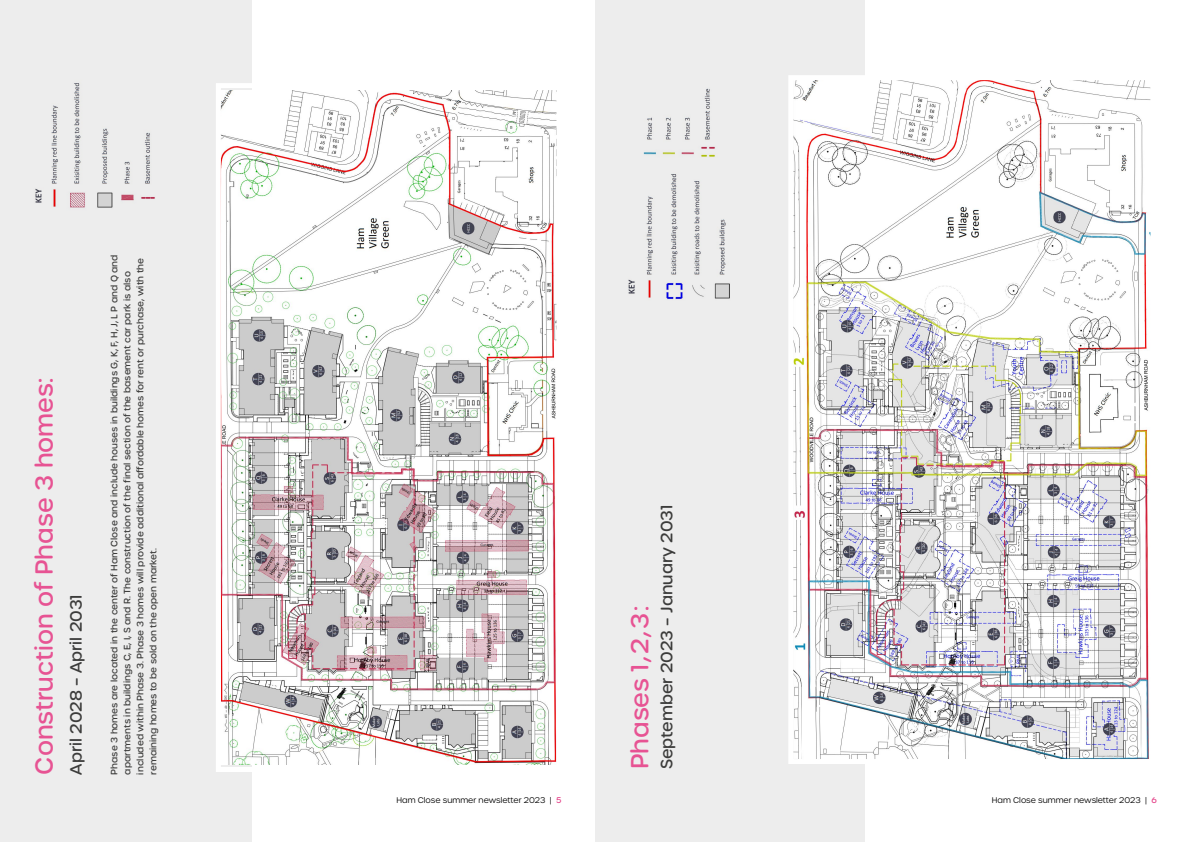
<style>
.page{position:relative;width:1191px;height:842px;background:#fff}
.page>*{position:absolute;margin:0;border:0;box-sizing:border-box;transform-origin:0 0}
.t1{font:500 24px "Urbane Rounded";color:#e75393}
.t2{font:500 16px "Urbane Rounded";color:#3c3c3b}
.t3{font:500 9px/13px "Urbane Rounded";color:#3c3c3b}
.t4{font:300 8px "Urbane Rounded";color:#000}
.s1{font-weight:500;color:#e44087}
</style>
<div class="page">
<div style="left:0;top:0;width:251px;height:842px;background:#ededed"></div>
<div style="left:595px;top:0;width:270px;height:842px;background:#ededed"></div>
<img style="left:222px;top:91px;width:333px;height:673px">
<div style="left:216px;top:83px;width:345px;height:689px;border:5px solid #fff"></div>
<img style="left:35px;top:83px;width:120px;height:125px">
<img style="left:794px;top:81px;width:355px;height:677px">
<div style="left:788px;top:75px;width:367px;height:689px;border:5px solid #fff"></div>
<img style="left:643px;top:88px;width:72px;height:69px">
<img style="left:628px;top:174px;width:102px;height:125px">
<h1 class="t1" style="left:28px;top:774px;width:398px;rotate:-90deg">Construction of Phase 3 homes:</h1>
<h2 class="t2" style="left:65px;top:774px;width:182px;rotate:-90deg">April 2028 – April 2031</h2>
<p class="t3" style="left:108px;top:774px;width:522px;rotate:-90deg">Phase 3 homes are located in the center of Ham Close and include houses in buildings G, K, F, H, J, L P and Q and apartments in buildings C, E, I, S and R. The construction of the final section of the basement car park is also included within Phase 3. Phase 3 homes will provide additional affordable homes for rent or purchase, with the remaining homes to be sold on the open market.</p>
<p class="t4" style="left:396px;top:794px;width:166px">Ham Close summer newsletter 2023 | <span class="s1">5</span></p>
<h1 class="t1" style="left:624px;top:769px;width:164px;rotate:-90deg">Phases 1,2,3:</h1>
<h2 class="t2" style="left:656px;top:769px;width:266px;rotate:-90deg">September 2023 – January 2031</h2>
<p class="t4" style="left:992px;top:794px;width:167px">Ham Close summer newsletter 2023 | <span class="s1">6</span></p>
</div>
